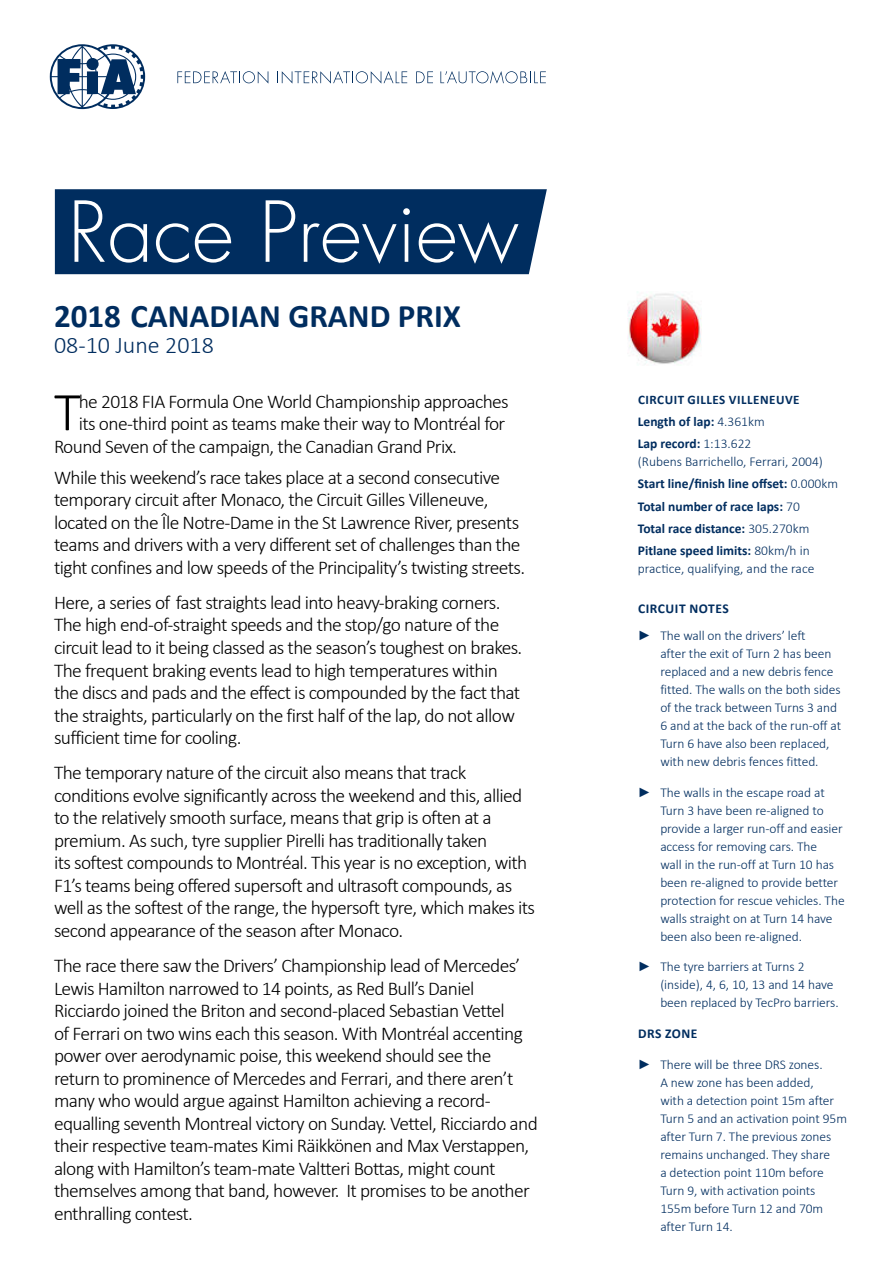
<style>
.page{position:relative;width:893px;height:1263px;background:#fff}
.page>*{position:absolute;margin:0;border:0;box-sizing:border-box;transform-origin:0 0}
.t1{font:300 54.9px "Calibri";color:#000}
.t2{font:700 33px "Calibri";color:#002d5f}
.t3{font:300 24px "Calibri";color:#002d5f}
.t4{font:300 19.5px/22.5px "Calibri";letter-spacing:-.03em;color:#000}
.t5{font:300 13.5px/18px "Calibri";letter-spacing:-.005em;color:#002d5f}
.t6{font:700 13.5px/22.2px "Calibri";color:#002d5f}
.t7{font:700 13.05px "Calibri";letter-spacing:.04em;color:#002d5f}
.s1{font-weight:300}
.s2{font-weight:700}
.s3{font-family:"Arial";font-weight:700}
</style>
<div class="page">
<svg style="left:50px;top:44px;width:95px;height:65px"></svg>
<svg style="left:177px;top:71px;width:91px;height:13px"></svg>
<svg style="left:281px;top:71px;width:126px;height:13px"></svg>
<svg style="left:416px;top:71px;width:17px;height:12px"></svg>
<svg style="left:440px;top:71px;width:106px;height:13px"></svg>
<svg style="left:54px;top:189px;width:493px;height:85px;background:#204773"></svg>
<img style="left:627px;top:291px;width:75px;height:74px">
<h2 class="t2" style="left:54px;top:295px;width:409px">2018 CANADIAN GRAND PRIX</h2>
<p class="t3" style="left:54px;top:330px;width:161px">08-10 June 2018</p>
<h1 class="t1" style="left:54px;top:378px;width:28px">T</h1>
<p class="t4" style="left:79px;top:390px;width:431px">he 2018 FIA Formula One World Championship approaches</p>
<p class="t4" style="left:79px;top:412px;width:428px">its one-third point as teams make their way to Montréal for</p>
<p class="t4" style="left:54px;top:435px;width:404px">Round Seven of the campaign, the Canadian Grand Prix.</p>
<p class="t4" style="left:54px;top:466px;width:473px">While this weekend’s race takes place at a second consecutive temporary circuit after Monaco, the Circuit Gilles Villeneuve, located on the Île Notre-Dame in the St Lawrence River, presents teams and drivers with a very different set of challenges than the tight confines and low speeds of the Principality’s twisting streets.</p>
<p class="t4" style="left:54px;top:591px;width:470px">Here, a series of fast straights lead into heavy-braking corners.<br>The high end-of-straight speeds and the stop/go nature of the circuit lead to it being classed as the season’s toughest on brakes.<br>The frequent braking events lead to high temperatures within the discs and pads and the effect is compounded by the fact that the straights, particularly on the first half of the lap, do not allow sufficient time for cooling.</p>
<p class="t4" style="left:54px;top:761px;width:483px">The temporary nature of the circuit also means that track conditions evolve significantly across the weekend and this, allied to the relatively smooth surface, means that grip is often at a premium. As such, tyre supplier Pirelli has traditionally taken<br>its softest compounds to Montréal. This year is no exception, with F1’s teams being offered supersoft and ultrasoft compounds, as well as the softest of the range, the hypersoft tyre, which makes its second appearance of the season after Monaco.</p>
<p class="t4" style="left:54px;top:954px;width:485px">The race there saw the Drivers’ Championship lead of Mercedes’ Lewis Hamilton narrowed to 14 points, as Red Bull’s Daniel Ricciardo joined the Briton and second-placed Sebastian Vettel<br>of Ferrari on two wins each this season. With Montréal accenting power over aerodynamic poise, this weekend should see the return to prominence of Mercedes and Ferrari, and there aren’t many who would argue against Hamilton achieving a record&shy;equalling seventh Montreal victory on Sunday. Vettel, Ricciardo and their respective team-mates Kimi Räikkönen and Max Verstappen, along with Hamilton’s team-mate Valtteri Bottas, might count themselves among that band, however. It promises to be another enthralling contest.</p>
<p class="t7" style="left:638px;top:391px;width:163px">CIRCUIT GILLES VILLENEUVE</p>
<p class="t6" style="left:638px;top:410px;width:128px">Length of lap: <span class="s1">4.361km<br></span>Lap record: <span class="s1">1:13.622</span></p>
<p class="t6" style="left:638px;top:450px;width:202px"><span class="s1">(Rubens Barrichello, Ferrari, 2004)<br></span>Start line/finish line offset: <span class="s1">0.000km </span>Total number of race laps: <span class="s1">70<br></span>Total race distance: <span class="s1">305.270km </span>Pitlane speed limits: <span class="s1">80km/h in</span></p>
<p class="t5" style="left:638px;top:559px;width:178px">practice, qualifying, and the race</p>
<p class="t5" style="left:638px;top:595px;width:169px;line-height:26.5px"><span class="s2">CIRCUIT NOTES<br></span><span class="s3">►</span> The wall on the drivers’ left</p>
<p class="t5" style="left:660px;top:644px;width:182px">after the exit of Turn 2 has been replaced and a new debris fence fitted. The walls on the both sides of the track between Turns 3 and<br>6 and at the back of the run-off at<br>Turn 6 have also been replaced, with new debris fences fitted.</p>
<p class="t5" style="left:660px;top:783px;width:186px;text-indent:-23px"><span class="s3">►</span> The walls in the escape road at<br>Turn 3 have been re-aligned to provide a larger run-off and easier access for removing cars. The<br>wall in the run-off at Turn 10 has been re-aligned to provide better protection for rescue vehicles. The walls straight on at Turn 14 have been also been re-aligned.</p>
<p class="t5" style="left:660px;top:958px;width:180px;text-indent:-23px"><span class="s3">►</span> The tyre barriers at Turns 2 (inside), 4, 6, 10, 13 and 14 have been replaced by TecPro barriers.</p>
<p class="t6" style="left:638px;top:1022px;width:61px">DRS ZONE</p>
<p class="t5" style="left:660px;top:1055px;width:188px;text-indent:-23px"><span class="s3">►</span> There will be three DRS zones.<br>A new zone has been added,<br>with a detection point 15m after<br>Turn 5 and an activation point 95m after Turn 7. The previous zones remains unchanged. They share<br>a detection point 110m before<br>Turn 9, with activation points<br>155m before Turn 12 and 70m after Turn 14.</p>
</div>
